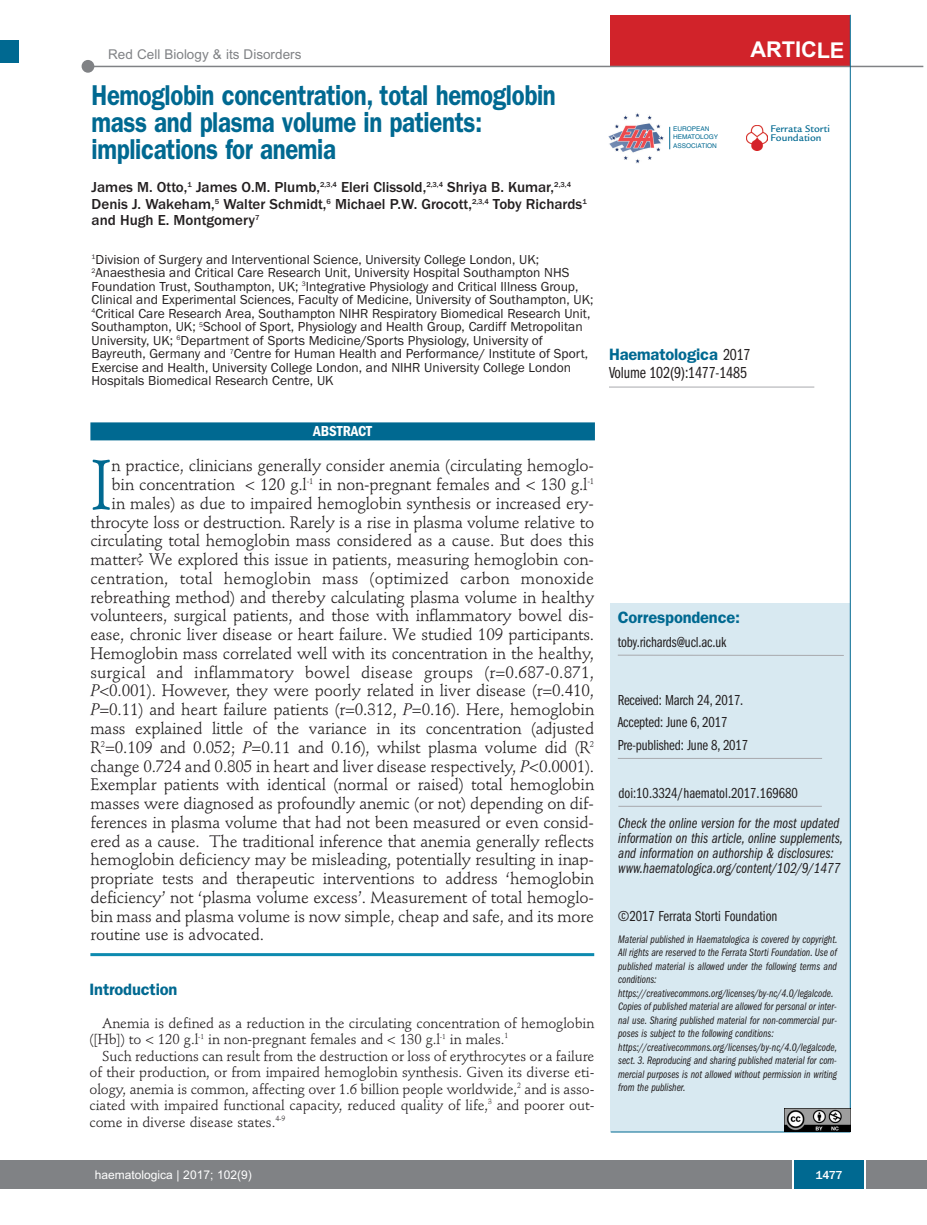
<style>
.page{position:relative;width:927px;height:1225px;background:#fff}
.page>*{position:absolute;margin:0;border:0;box-sizing:border-box;transform-origin:0 0}
.t1{font:68.85px "Stempel Schneidler";color:#006991}
.t2{font:600 28.8px/27px "Franklin Gothic";letter-spacing:-.015em;color:#006991;scale:.83 1}
.t3{font:700 21.75px "Arial";letter-spacing:-.01em;color:#fff}
.t4{font:16.5px "Stempel Schneidler";letter-spacing:-.01em;color:#231f20}
.t5{font:16.5px "Stempel Schneidler";letter-spacing:.01em;color:#231f20}
.t6{font:600 16.5px "Franklin Gothic";letter-spacing:-.01em;color:#006991}
.t7{font:16.5px "Franklin Gothic Book Cmpr";letter-spacing:-.01em;color:#231f20}
.t8{font:15px/15px "Franklin Gothic Book Cmpr Ital";color:#231f20}
.t9{font:500 15px/16.5px "Franklin Gothic";color:#231f20}
.t10{font:15px/22.5px "Franklin Gothic Book Cmpr";letter-spacing:-.01em;color:#231f20}
.t11{font:600 condensed 15px "Franklin Gothic";letter-spacing:-.005em;color:#fff}
.t12{font:14.25px/16.5px "Stempel Schneidler";letter-spacing:-.005em;color:#231f20}
.t13{font:13.5px/13.5px "Franklin Gothic";color:#231f20}
.t14{font:13.5px "Arial";color:#808285}
.t15{font:12px "Arial";color:#fff}
.t16{font:500 12px "Franklin Gothic";color:#fff}
.t17{font:11.25px/13.5px "Franklin Gothic Book Cmpr Ital";color:#231f20}
.t18{font:500 10.5px/9px "Legacy Sans";color:#006991}
.t19{font:6.45px/8.7px "Helvetica";color:#006991}
.s1{font-style:italic}
.s2{font-family:"Franklin Gothic Book Cmpr";font-weight:400;color:#231f20}
</style>
<div class="page">
<div style="left:18px;top:1160px;width:909px;height:28px;background:#808285"></div>
<div style="left:794px;top:1160px;width:70px;height:28px;background:#006991"></div>
<hr style="left:792px;top:1160px;width:2px;height:28px;background:#fff">
<hr style="left:864px;top:1160px;width:2px;height:28px;background:#fff">
<div style="left:611px;top:603px;width:239px;height:529px;background:#d8e9f1"></div>
<hr style="left:618px;top:758px;width:204px;height:1px;background:#a8a9ad">
<hr style="left:618px;top:655px;width:226px;height:1px;background:#a8a9ad">
<hr style="left:611px;top:1131px;width:239px;height:1px;background:#006991">
<img style="left:747px;top:125px;width:20px;height:26px">
<img style="left:608px;top:113px;width:56px;height:50px">
<svg style="left:669px;top:127px;width:1px;height:22px"></svg>
<hr style="left:609px;top:387px;width:205px;height:1px;background:#a8a9ad">
<div style="left:611px;top:15px;width:239px;height:52px;background:#d1232a"></div>
<hr style="left:87px;top:66px;width:836px;height:1px;background:#808285">
<div style="left:82px;top:60px;width:12px;height:13px;background:#808285;border-radius:50%"></div>
<hr style="left:618px;top:806px;width:204px;height:1px;background:#a8a9ad">
<hr style="left:850px;top:15px;width:1px;height:1116px;background:#006991">
<img style="left:785px;top:1108px;width:65px;height:23px">
<div style="left:0;top:40px;width:19px;height:22px;background:#006991"></div>
<div style="left:0;top:1160px;width:18px;height:28px;background:#808285"></div>
<hr style="left:90px;top:953px;width:504px;height:3px;background:#0d8aaf">
<div style="left:90px;top:422px;width:505px;height:18px;background:#006991"></div>
<p class="t14" style="left:108px;top:47px;width:195px">Red Cell Biology &amp; its Disorders</p>
<h3 class="t3" style="left:751px;top:37px;width:95px">ARTICLE</h3>
<h2 class="t2" style="left:92px;top:84px;width:561px">Hemoglobin concentration, total hemoglobin mass and plasma volume in patients: implications for anemia</h2>
<p class="t9" style="left:92px;top:179px;width:497px">James M. Otto,<sup>1</sup> James O.M. Plumb,<sup>2,3,4</sup> Eleri Clissold,<sup>2,3,4</sup> Shriya B. Kumar,<sup>2,3,4<br></sup>Denis J. Wakeham,<sup>5</sup> Walter Schmidt,<sup>6</sup> Michael P.W. Grocott,<sup>2,3,4</sup> Toby Richards<sup>1 </sup>and Hugh E. Montgomery<sup>7</sup></p>
<p class="t13" style="left:92px;top:252px;width:503px"><sup>1</sup>Division of Surgery and Interventional Science, University College London, UK; <sup>2</sup>Anaesthesia and Critical Care Research Unit, University Hospital Southampton NHS Foundation Trust, Southampton, UK; <sup>3</sup>Integrative Physiology and Critical Illness Group, Clinical and Experimental Sciences, Faculty of Medicine, University of Southampton, UK; <sup>4</sup>Critical Care Research Area, Southampton NIHR Respiratory Biomedical Research Unit, Southampton, UK; <sup>5</sup>School of Sport, Physiology and Health Group, Cardiff Metropolitan University, UK; <sup>6</sup>Department of Sports Medicine/Sports Physiology, University of Bayreuth, Germany and <sup>7</sup>Centre for Human Health and Performance/ Institute of Sport, Exercise and Health, University College London, and NIHR University College London Hospitals Biomedical Research Centre, UK</p>
<p class="t11" style="left:313px;top:426px;width:60px">ABSTRACT</p>
<h1 class="t1" style="left:90px;top:457px;width:23px">I</h1>
<p class="t4" style="left:112px;top:459px;width:484px">n practice, clinicians generally consider anemia (circulating hemoglo-</p>
<p class="t4" style="left:112px;top:478px;width:484px">bin concentration &lt; 120 g.l<sup>-1</sup> in non-pregnant females and &lt; 130 g.l<sup>-1</sup></p>
<p class="t4" style="left:112px;top:496px;width:484px">in males) as due to impaired hemoglobin synthesis or increased ery-</p>
<p class="t4" style="left:90px;top:515px;width:505px">throcyte loss or destruction. Rarely is a rise in plasma volume relative to</p>
<p class="t4" style="left:90px;top:534px;width:505px">circulating total hemoglobin mass considered as a cause. But does this</p>
<p class="t4" style="left:90px;top:553px;width:505px">matter? We explored this issue in patients, measuring hemoglobin con-</p>
<p class="t5" style="left:90px;top:571px;width:505px">centration, total hemoglobin mass (optimized carbon monoxide</p>
<p class="t4" style="left:90px;top:590px;width:505px">rebreathing method) and thereby calculating plasma volume in healthy</p>
<p class="t4" style="left:90px;top:609px;width:505px">volunteers, surgical patients, and those with inflammatory bowel dis-</p>
<p class="t4" style="left:90px;top:628px;width:505px">ease, chronic liver disease or heart failure. We studied 109 participants.</p>
<p class="t4" style="left:90px;top:646px;width:505px">Hemoglobin mass correlated well with its concentration in the healthy,</p>
<p class="t5" style="left:90px;top:665px;width:505px">surgical and inflammatory bowel disease groups (r=0.687-0.871,</p>
<p class="t4" style="left:90px;top:684px;width:505px"><span class="s1">P</span>&lt;0.001). However, they were poorly related in liver disease (r=0.410,</p>
<p class="t4" style="left:90px;top:702px;width:505px"><span class="s1">P</span>=0.11) and heart failure patients (r=0.312, <span class="s1">P</span>=0.16). Here, hemoglobin</p>
<p class="t4" style="left:90px;top:721px;width:505px">mass explained little of the variance in its concentration (adjusted</p>
<p class="t4" style="left:90px;top:740px;width:505px">R<sup>2</sup>=0.109 and 0.052; <span class="s1">P</span>=0.11 and 0.16), whilst plasma volume did (R<sup>2</sup></p>
<p class="t4" style="left:90px;top:759px;width:505px">change 0.724 and 0.805 in heart and liver disease respectively, <span class="s1">P</span>&lt;0.0001).</p>
<p class="t4" style="left:90px;top:778px;width:505px">Exemplar patients with identical (normal or raised) total hemoglobin</p>
<p class="t4" style="left:90px;top:796px;width:505px">masses were diagnosed as profoundly anemic (or not) depending on dif-</p>
<p class="t4" style="left:90px;top:815px;width:505px">ferences in plasma volume that had not been measured or even consid-</p>
<p class="t4" style="left:90px;top:834px;width:505px">ered as a cause. The traditional inference that anemia generally reflects</p>
<p class="t4" style="left:90px;top:853px;width:505px">hemoglobin deficiency may be misleading, potentially resulting in inap-</p>
<p class="t4" style="left:90px;top:871px;width:505px">propriate tests and therapeutic interventions to address ‘hemoglobin</p>
<p class="t4" style="left:90px;top:890px;width:505px">deficiency’ not ‘plasma volume excess’. Measurement of total hemoglo-</p>
<p class="t4" style="left:90px;top:909px;width:505px">bin mass and plasma volume is now simple, cheap and safe, and its more</p>
<p class="t4" style="left:90px;top:928px;width:175px">routine use is advocated.</p>
<p class="t6" style="left:89px;top:983px;width:89px">Introduction</p>
<p class="t12" style="left:89px;top:1015px;width:506px;text-indent:13px">Anemia is defined as a reduction in the circulating concentration of hemoglobin ([Hb]) to &lt; 120 g.l<sup>-1</sup> in non-pregnant females and &lt; 130 g.l<sup>-1</sup> in males.<sup>1</sup></p>
<p class="t12" style="left:89px;top:1048px;width:506px;text-align:justify;text-indent:13px">Such reductions can result from the destruction or loss of erythrocytes or a failure of their production, or from impaired hemoglobin synthesis. Given its diverse eti&shy;ology, anemia is common, affecting over 1.6 billion people worldwide,<sup>2</sup> and is asso&shy;ciated with impaired functional capacity, reduced quality of life,<sup>3</sup> and poorer out&shy;come in diverse disease states.<sup>4-9</sup></p>
<p class="t19" style="left:673px;top:124px;width:47px">EUROPEAN<br>HEMATOLOGY<br>ASSOCIATION</p>
<p class="t18" style="left:771px;top:125px;width:61px">Ferrata Storti<br>Foundation</p>
<p class="t6" style="left:609px;top:349px;width:143px">Haematologica <span class="s2">2017</span></p>
<p class="t7" style="left:609px;top:367px;width:140px">Volume 102(9):1477-1485</p>
<p class="t6" style="left:618px;top:612px;width:124px">Correspondence:</p>
<p class="t10" style="left:618px;top:631px;width:110px">toby.richards@ucl.ac.uk</p>
<p class="t10" style="left:618px;top:690px;width:132px">Received: March 24, 2017.<br>Accepted: June 6, 2017<br>Pre-published: June 8, 2017</p>
<p class="t10" style="left:618px;top:782px;width:181px">doi:10.3324/haematol.2017.169680</p>
<p class="t8" style="left:618px;top:817px;width:226px">Check the online version for the most updated information on this article, online supplements, and information on authorship &amp; disclosures: www.haematologica.org/content/102/9/1477</p>
<p class="t10" style="left:618px;top:906px;width:161px">©2017 Ferrata Storti Foundation</p>
<p class="t17" style="left:618px;top:933px;width:221px">Material published in Haematologica is covered by copyright.<br>All rights are reserved to the Ferrata Storti Foundation. Use of published material is allowed under the following terms and conditions: https://creativecommons.org/licenses/by-nc/4.0/legalcode.<br>Copies of published material are allowed for personal or inter&shy;nal use. Sharing published material for non-commercial pur&shy;poses is subject to the following conditions: https://creativecommons.org/licenses/by-nc/4.0/legalcode, sect. 3. Reproducing and sharing published material for com&shy;mercial purposes is not allowed without permission in writing from the publisher.</p>
<p class="t15" style="left:95px;top:1167px;width:158px">haematologica | 2017; 102(9)</p>
<p class="t16" style="left:815px;top:1167px;width:29px">1477</p>
</div>
